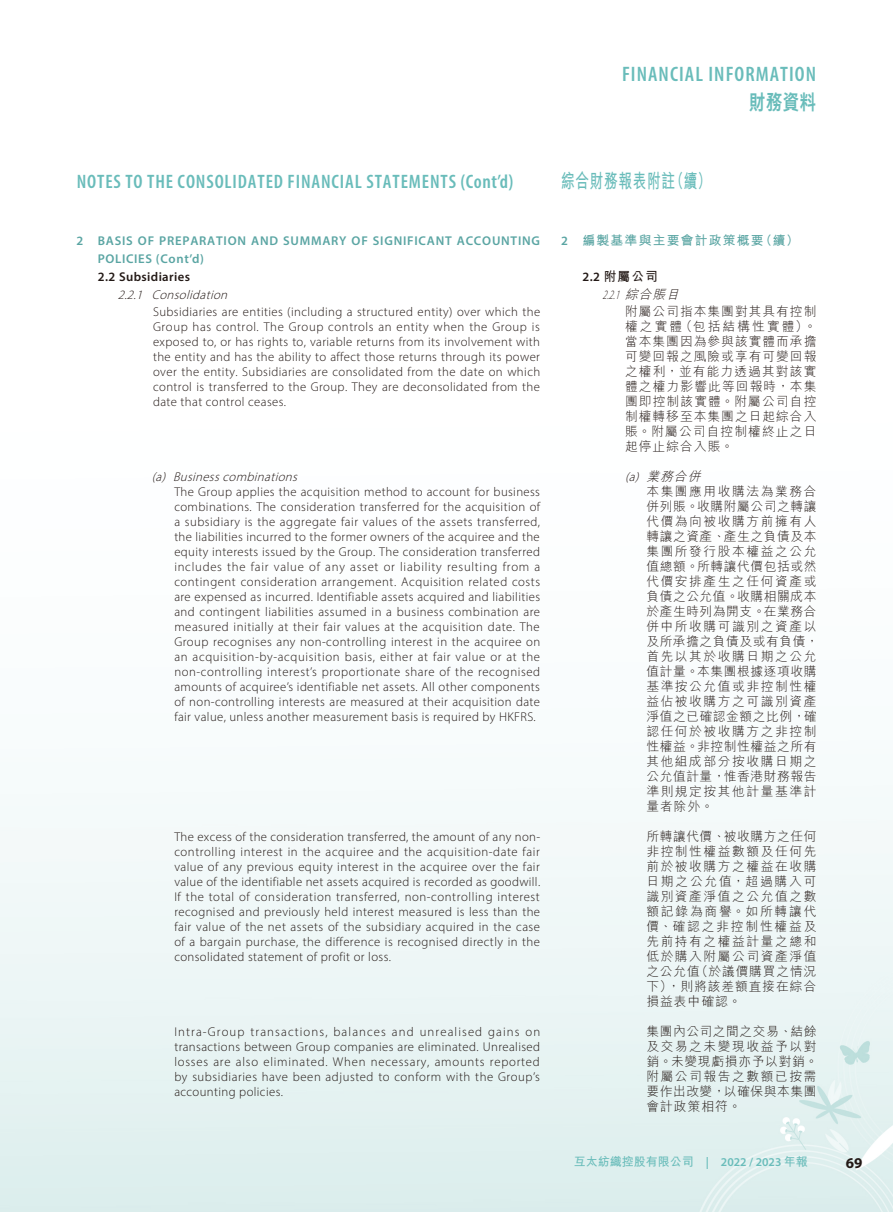
<style>
.page{position:relative;width:893px;height:1212px;background:#fff}
.page>*{position:absolute;margin:0;border:0;box-sizing:border-box;transform-origin:0 0}
.t1{font:600 condensed 21px "Myriad Pro";letter-spacing:.05em;color:#69bcba}
.t2{font:800 21px "M Hei HK";color:#69bcba;scale:.8 1}
.t3{font:600 condensed 19.5px "Myriad Pro";letter-spacing:.045em;color:#69bcba}
.t4{font:700 19.5px "M Hei HK";letter-spacing:.05em;color:#69bcba;scale:.7 1}
.t5{font:700 15px "Myriad Pro";color:#231916}
.t6{font:300 12.75px/15px "Myriad Pro";letter-spacing:.03em;color:#231916;text-align:justify}
.t7{font:300 12.75px/15px "M Hei HK";letter-spacing:.08em;color:#231916;text-align:justify}
.t8{font:300 12.75px/15px "M Hei HK";letter-spacing:.12em;color:#231916}
.t9{font:300 12.75px/15px "M Hei HK";letter-spacing:.055em;color:#231916}
.t10{font:600 12.75px/18px "Myriad Pro";letter-spacing:.06em;color:#5aa5a3}
.t11{font:italic 300 12.75px "Myriad Pro";color:#231916}
.t12{font:700 12.75px "M Hei HK";letter-spacing:.1em;color:#5aa5a3}
.t13{font:600 12.75px "Myriad Pro";letter-spacing:.03em;color:#231916}
.t14{font:italic 300 12.75px "Myriad Pro";color:#231916;scale:.68 1}
.t15{font:700 12.75px "M Hei HK";color:#231916}
.t16{font:700 12px "M Hei HK";color:#69bcba}
.s1{font-family:"Myriad Pro";font-weight:600}
.s2{font-family:"M Hei HK"}
.s3{font-family:"Myriad Pro";font-style:italic}
.s4{font-style:italic}
</style>
<div class="page">
<h1 class="t1" style="left:622px;top:61px;width:195px">FINANCIAL INFORMATION</h1>
<h1 class="t2" style="left:749px;top:91px;width:85px">財務資料</h1>
<h2 class="t3" style="left:77px;top:169px;width:438px">NOTES TO THE CONSOLIDATED FINANCIAL STATEMENTS (Cont’d)</h2>
<h2 class="t4" style="left:561px;top:166px;width:216px">綜合財務報表附註（續）</h2>
<p class="t10" style="left:98px;top:231px;width:444px;text-indent:-21px">2 BASIS OF PREPARATION AND SUMMARY OF SIGNIFICANT ACCOUNTING<br>POLICIES (Cont’d)</p>
<p class="t13" style="left:98px;top:269px;width:94px">2.2 Subsidiaries</p>
<p class="t11" style="left:118px;top:287px;width:115px">2.2.1 Consolidation</p>
<p class="t6" style="left:153px;top:304px;width:389px">Subsidiaries are entities (including a structured entity) over which the Group has control. The Group controls an entity when the Group is exposed to, or has rights to, variable returns from its involvement with the entity and has the ability to affect those returns through its power over the entity. Subsidiaries are consolidated from the date on which control is transferred to the Group. They are deconsolidated from the date that control ceases.</p>
<p class="t11" style="left:152px;top:469px;width:151px">(a) Businesscombinations</p>
<p class="t6" style="left:174px;top:484px;width:367px">The Group applies the acquisition method to account for business combinations. The consideration transferred for the acquisition of a subsidiary is the aggregate fair values of the assets transferred, the liabilities incurred to the former owners of the acquiree and the equity interests issued by the Group. The consideration transferred includes the fair value of any asset or liability resulting from a contingent consideration arrangement. Acquisition related costs are expensed as incurred. Identifiable assets acquired and liabilities and contingent liabilities assumed in a business combination are measured initially at their fair values at the acquisition date. The Group recognises any non-controlling interest in the acquiree on an acquisition-by-acquisition basis, either at fair value or at the non-controlling interest’s proportionate share of the recognised amounts of acquiree’s identifiable net assets. All other components of non-controlling interests are measured at their acquisition date fair value, unless another measurement basis is required by HKFRS.</p>
<p class="t6" style="left:174px;top:829px;width:367px">The excess of the consideration transferred, the amount of any non&shy;controlling interest in the acquiree and the acquisition-date fair value of any previous equity interest in the acquiree over the fair value of the identifiable net assets acquired is recorded as goodwill.<br>If the total of consideration transferred, non-controlling interest recognised and previously held interest measured is less than the fair value of the net assets of the subsidiary acquired in the case of a bargain purchase, the difference is recognised directly in the consolidated statement of profit or loss.</p>
<p class="t6" style="left:174px;top:1024px;width:367px">Intra-Group transactions, balances and unrealised gains on transactions between Group companies are eliminated. Unrealised losses are also eliminated. When necessary, amounts reported by subsidiaries have been adjusted to conform with the Group’s accounting policies.</p>
<p class="t12" style="left:561px;top:231px;width:239px"><span class="s1">2</span> 編製基準與主要會計政策概要（續）</p>
<p class="t15" style="left:583px;top:267px;width:77px"><span class="s1">2.2</span> 附屬公司</p>
<p class="t14" style="left:602px;top:287px;width:119px">2.2.1 <span class="s2">綜合賬目</span></p>
<p class="t7" style="left:625px;top:303px;width:193px">附屬公司指本集團對其具有控制權之實體（包括結構性實體）。當本集團因為參與該實體而承擔可變回報之風險或享有可變回報之權利，並有能力透過其對該實體之權力影響此等回報時，本集團即控制該實體。附屬公司自控制權轉移至本集團之日起綜合入賬。附屬公司自控制權終止之日起停止綜合入賬。</p>
<p class="t8" style="left:646px;top:468px;width:174px;text-indent:-21px"><span class="s3">(a)</span> <span class="s4">業務合併<br></span>本集團應用收購法為業務合併列賬。收購附屬公司之轉讓代價為向被收購方前擁有人轉讓之資產、產生之負債及本集團所發行股本權益之公允值總額。所轉讓代價包括或然代價安排產生之任何資產或負債之公允值。收購相關成本於產生時列為開支。在業務合併中所收購可識別之資產以及所承擔之負債及或有負債，首先以其於收購日期之公允值計量。本集團根據逐項收購基準按公允值或非控制性權益佔被收購方之可識別資產淨值之已確認金額之比例，確認任何於被收購方之非控制性權益。非控制性權益之所有其他組成部分按收購日期之公允值計量，惟香港財務報告準則規定按其他計量基準計量者除外。</p>
<p class="t7" style="left:646px;top:828px;width:172px">所轉讓代價、被收購方之任何非控制性權益數額及任何先前於被收購方之權益在收購日期之公允值，超過購入可識別資產淨值之公允值之數額記錄為商譽。如所轉讓代價、確認之非控制性權益及先前持有之權益計量之總和低於購入附屬公司資產淨值之公允值（於議價購買之情況下），則將該差額直接在綜合損益表中確認。</p>
<p class="t9" style="left:646px;top:1023px;width:173px">集團內公司之間之交易、結餘及交易之未變現收益予以對銷。未變現虧損亦予以對銷。附屬公司報告之數額已按需要作出改變，以確保與本集團會計政策相符。</p>
<p class="t16" style="left:574px;top:1152px;width:236px">互太紡織控股有限公司 <span class="s1">| 2022 / 2023</span> 年報</p>
<p class="t5" style="left:846px;top:1153px;width:18px">69</p>
</div>
